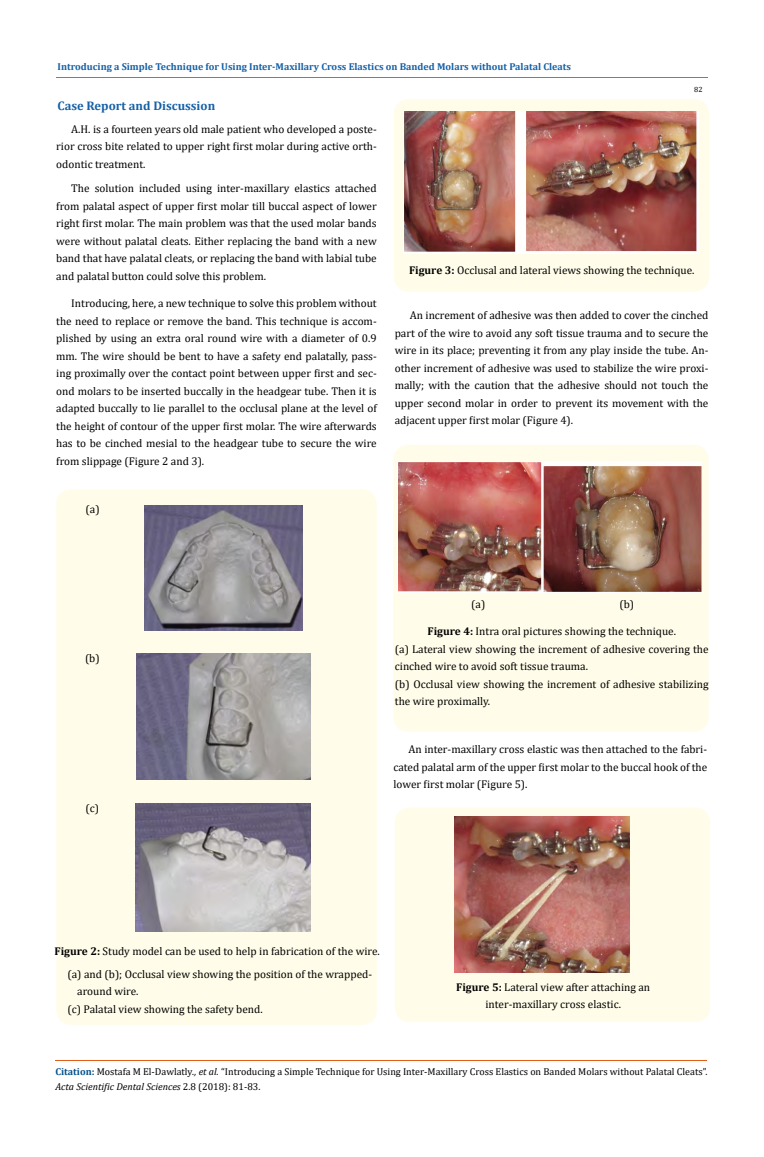
<style>
.page{position:relative;width:764px;height:1157px;background:#fff}
.page>*{position:absolute;margin:0;border:0;box-sizing:border-box;transform-origin:0 0}
.t1{font:700 12.5px "Cambria";color:#1560a6}
.t2{font:11.25px/17.5px "Cambria";color:#000;text-align:justify}
.t3{font:10px/15px "Cambria";color:#000}
.t4{font:700 10px "Cambria";color:#1560a6}
.t5{font:7.5px "Cambria";color:#000}
.s1{font-weight:700}
.s2{font-weight:700;color:#035089}
.s3{font-style:italic}
</style>
<div class="page">
<div style="left:56px;top:489px;width:321px;height:535px;background:#fffde9;border-radius:15px"></div>
<div style="left:394px;top:99px;width:315px;height:193px;background:#fffde9;border-radius:15px"></div>
<div style="left:393px;top:444px;width:315px;height:287px;background:#fffde9;border-radius:15px"></div>
<img style="left:144px;top:505px;width:158px;height:125px">
<img style="left:137px;top:653px;width:174px;height:126px">
<img style="left:136px;top:803px;width:175px;height:127px">
<img style="left:403px;top:112px;width:295px;height:142px">
<img style="left:397px;top:461px;width:305px;height:131px">
<div style="left:395px;top:807px;width:315px;height:215px;background:#fffde9;border-radius:15px"></div>
<img style="left:455px;top:816px;width:175px;height:156px">
<hr style="left:56px;top:77px;width:652px;height:1px;background:#e05d1a">
<hr style="left:55px;top:1060px;width:652px;height:1px;background:#e05d1a">
<p class="t4" style="left:58px;top:59px;width:515px">Introducing a Simple Technique for Using Inter-Maxillary Cross Elastics on Banded Molars without Palatal Cleats</p>
<p class="t1" style="left:58px;top:97px;width:159px">Case Report and Discussion</p>
<p class="t2" style="left:56px;top:120px;width:322px;text-indent:15px">A.H. is a fourteen years old male patient who developed a poste&shy;rior cross bite related to upper right first molar during active orth&shy;odontic treatment.</p>
<p class="t5" style="left:694px;top:85px;width:10px">82</p>
<p class="t2" style="left:56px;top:179px;width:322px;text-indent:15px">The solution included using inter-maxillary elastics attached from palatal aspect of upper first molar till buccal aspect of lower right first molar. The main problem was that the used molar bands were without palatal cleats. Either replacing the band with a new band that have palatal cleats, or replacing the band with labial tube and palatal button could solve this problem.</p>
<p class="t2" style="left:56px;top:294px;width:322px;text-indent:15px">Introducing, here, a new technique to solve this problem without the need to replace or remove the band. This technique is accom&shy;plished by using an extra oral round wire with a diameter of 0.9 mm. The wire should be bent to have a safety end palatally, pass&shy;ing proximally over the contact point between upper first and sec&shy;ond molars to be inserted buccally in the headgear tube. Then it is adapted buccally to lie parallel to the occlusal plane at the level of the height of contour of the upper first molar. The wire afterwards has to be cinched mesial to the headgear tube to secure the wire from slippage (Figure 2 and 3).</p>
<p class="t2" style="left:86px;top:500px;width:16px">(a)</p>
<p class="t2" style="left:409px;top:261px;width:287px"><span class="s1">Figure 3:</span> Occlusal and lateral views showing the technique.</p>
<p class="t2" style="left:395px;top:306px;width:315px;text-indent:15px">An increment of adhesive was then added to cover the cinched part of the wire to avoid any soft tissue trauma and to secure the wire in its place; preventing it from any play inside the tube. An&shy;other increment of adhesive was used to stabilize the wire proxi&shy;mally; with the caution that the adhesive should not touch the upper second molar in order to prevent its movement with the adjacent upper first molar (Figure 4).</p>
<p class="t2" style="left:85px;top:649px;width:16px">(b)</p>
<p class="t2" style="left:86px;top:799px;width:15px">(c)</p>
<p class="t2" style="left:471px;top:595px;width:16px">(a)</p>
<p class="t2" style="left:619px;top:595px;width:16px">(b)</p>
<p class="t2" style="left:395px;top:622px;width:315px;text-align:left;text-indent:33px"><span class="s1">Figure 4:</span> Intra oral pictures showing the technique.<br>(a) Lateral view showing the increment of adhesive covering the cinched wire to avoid soft tissue trauma.<br>(b) Occlusal view showing the increment of adhesive stabilizing the wire proximally.</p>
<p class="t2" style="left:393px;top:740px;width:315px;text-indent:15px">An inter-maxillary cross elastic was then attached to the fabri&shy;cated palatal arm of the upper first molar to the buccal hook of the lower first molar (Figure 5).</p>
<p class="t2" style="left:55px;top:939px;width:327px;line-height:22.5px;text-align:center"><span class="s1">Figure 2:</span> Study model can be used to help in fabrication of the wire. (a) and (b); Occlusal view showing the position of the wrapped-</p>
<p class="t2" style="left:67px;top:982px;width:197px;text-indent:10px">around wire.<br>(c) Palatal view showing the safety bend.</p>
<p class="t2" style="left:456px;top:977px;width:195px;text-align:center"><span class="s1">Figure 5:</span> Lateral view after attaching an inter-maxillary cross elastic.</p>
<p class="t3" style="left:55px;top:1063px;width:653px"><span class="s2">Citation:</span> Mostafa M El-Dawlatly<span class="s3">., et al.</span> “Introducing a Simple Technique for Using Inter-Maxillary Cross Elastics on Banded Molars without Palatal Cleats”.<br><span class="s3">Acta Scientific Dental Sciences</span> 2.8 (2018): 81-83.</p>
</div>
